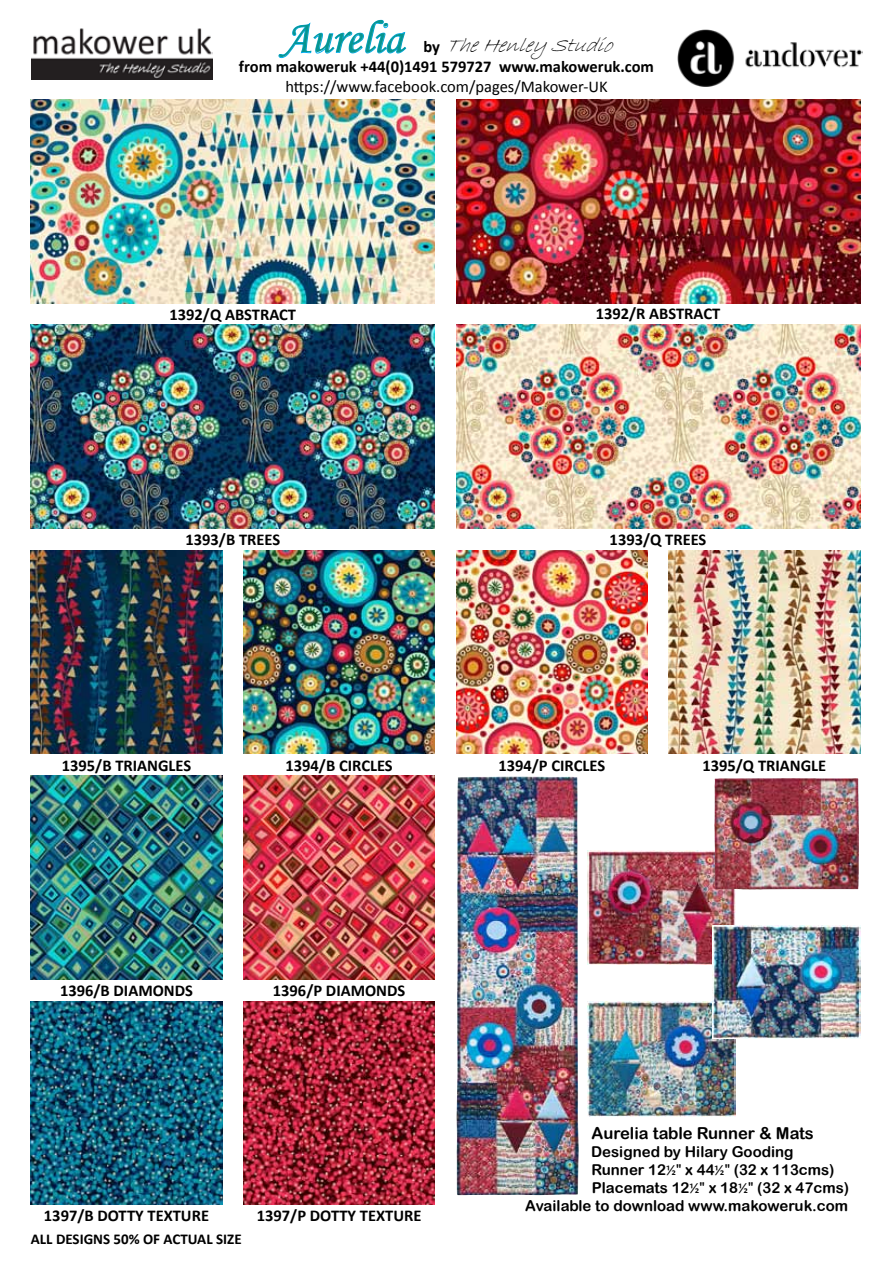
<style>
.page{position:relative;width:893px;height:1263px;background:#fff}
.page>*{position:absolute;margin:0;border:0;box-sizing:border-box;transform-origin:0 0}
.t1{font:46.5px "Monotype Corsiva";color:#069590}
.t2{font:italic 21px "Bradley Hand ITC";color:#000}
.t3{font:700 16.5px "Calibri";color:#000}
.t4{font:16.5px "Calibri";color:#000}
.t5{font:16.5px "Arial Rounded MT Bold";color:#000}
.t6{font:15px "Arial Rounded MT Bold";color:#000}
.t7{font:700 15px "Calibri";color:#000}
.s1{font-family:"Calibri";font-weight:700;font-style:normal;font-size:16.5px}
.s2{font-family:"Calibri"}
.s3{font-family:"Arial"}
</style>
<div class="page">
<img style="left:31px;top:100px;width:404px;height:203px">
<img style="left:31px;top:325px;width:404px;height:203px">
<img style="left:31px;top:550px;width:191px;height:204px">
<img style="left:31px;top:776px;width:191px;height:203px">
<img style="left:31px;top:1001px;width:191px;height:204px">
<img style="left:669px;top:550px;width:191px;height:204px">
<img style="left:456px;top:100px;width:404px;height:203px">
<img style="left:456px;top:325px;width:404px;height:203px">
<img style="left:456px;top:550px;width:191px;height:204px">
<img style="left:456px;top:776px;width:123px;height:419px">
<img style="left:243px;top:550px;width:192px;height:204px">
<img style="left:243px;top:776px;width:192px;height:203px">
<img style="left:243px;top:1001px;width:192px;height:204px">
<svg style="left:278px;top:19px;width:129px;height:39px"></svg>
<img style="left:32px;top:28px;width:180px;height:51px">
<img style="left:677px;top:30px;width:185px;height:56px">
<img style="left:587px;top:1001px;width:148px;height:115px">
<img style="left:587px;top:850px;width:148px;height:114px">
<img style="left:714px;top:778px;width:145px;height:112px">
<img style="left:712px;top:925px;width:148px;height:113px">
<h1 class="t1" style="left:281px;top:10px;width:123px">Aurelia</h1>
<p class="t2" style="left:423px;top:32px;width:202px"><span class="s1">b y</span> TheHenleyStudio</p>
<p class="t3" style="left:239px;top:56px;width:417px">from makoweruk +44(0)1491 579727 www.makoweruk.com</p>
<p class="t4" style="left:285px;top:76px;width:324px">https://www.facebook.com/pages/Makower-UK</p>
<p class="t3" style="left:169px;top:304px;width:128px">1392/Q ABSTRACT</p>
<p class="t3" style="left:185px;top:528px;width:96px">1393/B TREES</p>
<p class="t3" style="left:596px;top:303px;width:126px">1392/R ABSTRACT</p>
<p class="t3" style="left:610px;top:528px;width:98px">1393/Q TREES</p>
<p class="t3" style="left:62px;top:754px;width:131px">1395/B TRIANGLES</p>
<p class="t3" style="left:285px;top:754px;width:109px">1394/B CIRCLES</p>
<p class="t3" style="left:498px;top:754px;width:108px">1394/P CIRCLES</p>
<p class="t3" style="left:702px;top:754px;width:125px">1395/Q TRIANGLE</p>
<p class="t3" style="left:60px;top:980px;width:134px">1396/B DIAMONDS</p>
<p class="t3" style="left:273px;top:980px;width:134px">1396/P DIAMONDS</p>
<p class="t3" style="left:44px;top:1205px;width:167px">1397/B DOTTY TEXTURE</p>
<p class="t7" style="left:31px;top:1229px;width:212px">ALL DESIGNS 50% OF ACTUAL SIZE</p>
<p class="t3" style="left:257px;top:1205px;width:166px">1397/P DOTTY TEXTURE</p>
<p class="t5" style="left:591px;top:1124px;width:224px">Aurelia table Runner &amp; Mats</p>
<p class="t6" style="left:591px;top:1143px;width:204px">Designed by Hilary Gooding</p>
<p class="t6" style="left:591px;top:1161px;width:245px">Runner 12<span class="s2">½</span><span class="s3">"</span> x 44<span class="s2">½</span><span class="s3">"</span> (32 x 113cms)</p>
<p class="t6" style="left:592px;top:1179px;width:259px">Placemats 12<span class="s2">½</span><span class="s3">"</span> x 18<span class="s2">½</span><span class="s3">"</span> (32 x 47cms)</p>
<p class="t6" style="left:525px;top:1197px;width:324px">Available to download www.makoweruk.com</p>
</div>
